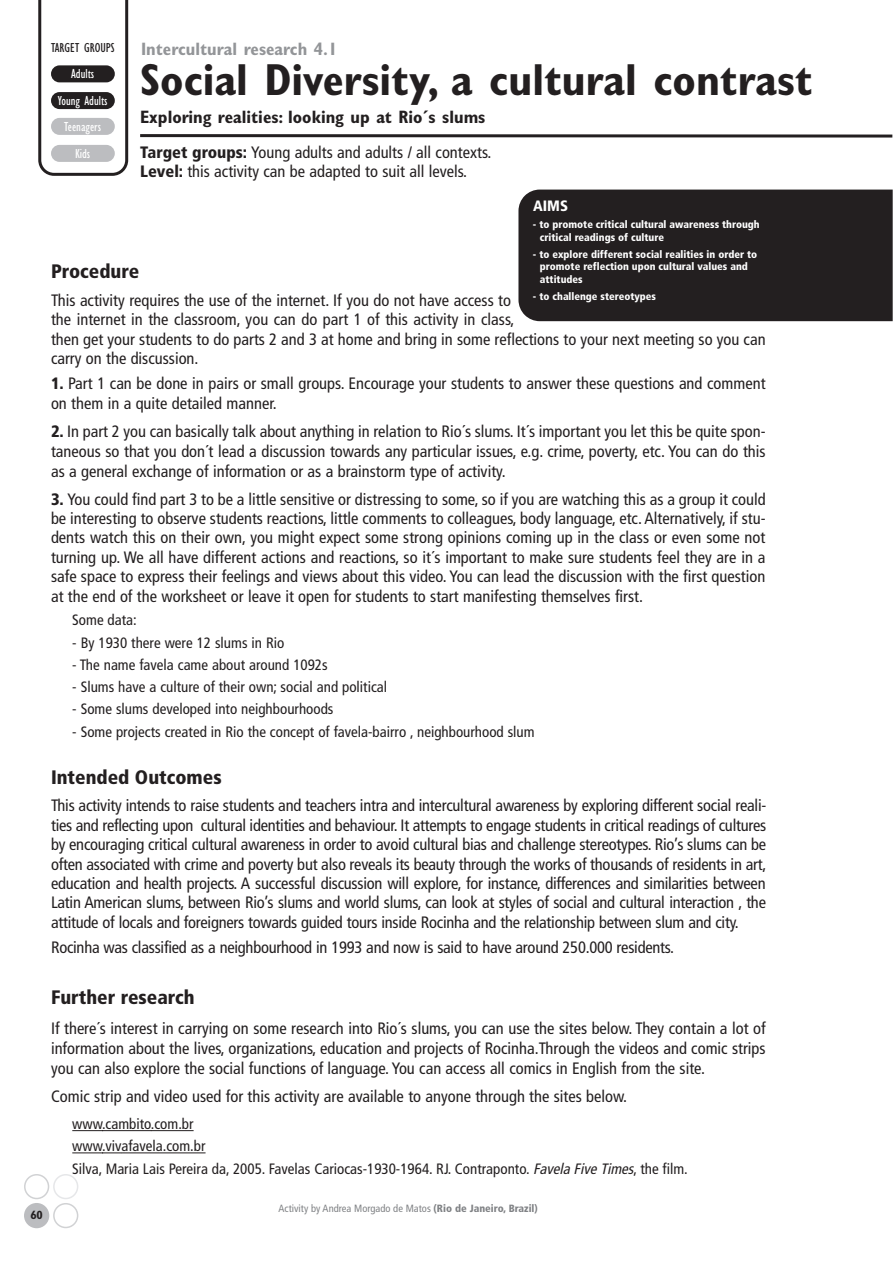
<style>
.page{position:relative;width:893px;height:1263px;background:#fff}
.page>*{position:absolute;margin:0;border:0;box-sizing:border-box;transform-origin:0 0}
.t1{font:700 condensed 45px "Gill Sans Std";color:#231f20}
.t2{font:900 condensed 19.5px "Frutiger LT Std";color:#231f20}
.t3{font:700 condensed 18px "Gill Sans Std";color:#231f20}
.t4{font:700 condensed 18px "Gill Sans Std";color:#939598}
.t5{font:condensed 16.5px/19.4px "Frutiger LT Std";color:#231f20;text-align:justify}
.t6{font:condensed 15px/22.2px "Frutiger LT Std";color:#231f20}
.t7{font:900 condensed 15px "Frutiger LT Std";color:#fff}
.t8{font:condensed 13.5px/27px "Gill Sans Std";color:#fff;text-align:center}
.t9{font:condensed 13.5px "Gill Sans Std";color:#231f20}
.t10{font:700 condensed 12px "Gill Sans Std";color:#231f20}
.t11{font:900 condensed 10.5px/12.6px "Frutiger LT Std";color:#fff}
.t12{font:condensed 10.5px "Frutiger LT Std";color:#808285}
.s1{font-weight:900}
.s2{font-style:italic}
</style>
<div class="page">
<svg style="left:38px;top:0;width:90px;height:176px"></svg>
<svg style="left:140px;top:134px;width:753px;height:4px;background:#595657"></svg>
<svg style="left:24px;top:1174px;width:54px;height:54px"></svg>
<div style="left:24px;top:1203px;width:25px;height:25px;background:#bcbdc0;border-radius:50%"></div>
<hr style="left:72px;top:1130px;width:31px;height:1px;background:#231f20">
<hr style="left:102px;top:1130px;width:49px;height:1px;background:#231f20">
<hr style="left:151px;top:1130px;width:43px;height:1px;background:#231f20">
<hr style="left:72px;top:1152px;width:31px;height:1px;background:#231f20">
<svg style="left:102px;top:1152px;width:19px;height:1px"></svg>
<hr style="left:121px;top:1152px;width:85px;height:1px;background:#231f20">
<div style="left:51px;top:65px;width:64px;height:17px;background:#231f20;border-radius:9px"></div>
<div style="left:51px;top:118px;width:64px;height:17px;background:#bcbdc0;border-radius:9px"></div>
<div style="left:51px;top:145px;width:64px;height:17px;background:#bcbdc0;border-radius:9px"></div>
<div style="left:518px;top:190px;width:375px;height:131px;background:#231f20"></div>
<div style="left:51px;top:92px;width:64px;height:17px;background:#231f20;border-radius:9px"></div>
<p class="t9" style="left:51px;top:42px;width:65px">TARGET GROUPS</p>
<p class="t4" style="left:141px;top:42px;width:198px">Intercultural research 4.1</p>
<p class="t8" style="left:71px;top:61px;width:25px">Adults</p>
<p class="t8" style="left:58px;top:88px;width:51px">Young Adults</p>
<p class="t8" style="left:64px;top:114px;width:38px">Teenagers<br>Kids</p>
<h1 class="t1" style="left:140px;top:63px;width:674px">Social Diversity, a cultural contrast</h1>
<p class="t3" style="left:140px;top:110px;width:347px">Exploring realities: looking up at Rio´s slums</p>
<p class="t5" style="left:140px;top:143px;width:353px;line-height:19.8px"><span class="s1">Target groups:</span> Young adults and adults / all contexts.<br><span class="s1">Level:</span> this activity can be adapted to suit all levels.</p>
<p class="t7" style="left:533px;top:200px;width:36px">AIMS</p>
<p class="t11" style="left:540px;top:219px;width:221px;text-indent:-7px">- to promote critical cultural awareness through critical readings of culture</p>
<p class="t11" style="left:540px;top:249px;width:219px;text-indent:-7px">- to explore different social realities in order to promote reflection upon cultural values and attitudes</p>
<p class="t11" style="left:533px;top:291px;width:125px">- to challenge stereotypes</p>
<p class="t2" style="left:51px;top:264px;width:90px">Procedure</p>
<p class="t5" style="left:51px;top:292px;width:716px;text-align:left">This activity requires the use of the internet. If you do not have access to<br>the internet in the classroom, you can do part 1 of this activity in class,<br>then get your students to do parts 2 and 3 at home and bring in some reflections to your next meeting so you can carry on the discussion.</p>
<p class="t5" style="left:51px;top:375px;width:716px;line-height:19.8px"><span class="s1">1.</span> Part 1 can be done in pairs or small groups. Encourage your students to answer these questions and comment on them in a quite detailed manner.</p>
<p class="t5" style="left:51px;top:423px;width:716px;line-height:19.8px"><span class="s1">2.</span> In part 2 you can basically talk about anything in relation to Rio´s slums. It´s important you let this be quite spon&shy;taneous so that you don´t lead a discussion towards any particular issues, e.g. crime, poverty, etc. You can do this as a general exchange of information or as a brainstorm type of activity.</p>
<p class="t5" style="left:51px;top:491px;width:716px"><span class="s1">3.</span> You could find part 3 to be a little sensitive or distressing to some, so if you are watching this as a group it could be interesting to observe students reactions, little comments to colleagues, body language, etc. Alternatively, if stu&shy;dents watch this on their own, you might expect some strong opinions coming up in the class or even some not turning up. We all have different actions and reactions, so it´s important to make sure students feel they are in a safe space to express their feelings and views about this video. You can lead the discussion with the first question at the end of the worksheet or leave it open for students to start manifesting themselves first.</p>
<p class="t6" style="left:72px;top:610px;width:66px">Some data:</p>
<p class="t6" style="left:72px;top:632px;width:214px">- By 1930 there were 12 slums in Rio</p>
<p class="t6" style="left:72px;top:655px;width:257px">- The name favela came about around 1092s</p>
<p class="t6" style="left:72px;top:677px;width:316px">- Slums have a culture of their own; social and political</p>
<p class="t6" style="left:72px;top:699px;width:263px">- Some slums developed into neighbourhoods</p>
<p class="t6" style="left:72px;top:721px;width:464px">- Some projects created in Rio the concept of favela-bairro , neighbourhood slum</p>
<p class="t2" style="left:51px;top:769px;width:172px">Intended Outcomes</p>
<p class="t5" style="left:51px;top:797px;width:717px">This activity intends to raise students and teachers intra and intercultural awareness by exploring different social reali&shy;ties and reflecting upon cultural identities and behaviour. It attempts to engage students in critical readings of cultures by encouraging critical cultural awareness in order to avoid cultural bias and challenge stereotypes. Rio’s slums can be often associated with crime and poverty but also reveals its beauty through the works of thousands of residents in art, education and health projects. A successful discussion will explore, for instance, differences and similarities between Latin American slums, between Rio’s slums and world slums, can look at styles of social and cultural interaction , the attitude of locals and foreigners towards guided tours inside Rocinha and the relationship between slum and city.</p>
<p class="t5" style="left:51px;top:938px;width:624px">Rocinha was classified as a neighbourhood in 1993 and now is said to have around 250.000 residents.</p>
<p class="t2" style="left:51px;top:990px;width:145px">Further research</p>
<p class="t5" style="left:51px;top:1020px;width:716px;line-height:19.8px">If there´s interest in carrying on some research into Rio´s slums, you can use the sites below. They contain a lot of information about the lives, organizations, education and projects of Rocinha.Through the videos and comic strips you can also explore the social functions of language. You can access all comics in English from the site.</p>
<p class="t5" style="left:51px;top:1088px;width:578px">Comic strip and video used for this activity are available to anyone through the sites below.</p>
<p class="t6" style="left:72px;top:1114px;width:617px">www.cambito.com.br<br>www.vivafavela.com.br<br>Silva, Maria Lais Pereira da, 2005. Favelas Cariocas-1930-1964. RJ. Contraponto. <span class="s2">Favela Five Times</span>, the film.</p>
<p class="t10" style="left:30px;top:1211px;width:14px">60</p>
<p class="t12" style="left:279px;top:1204px;width:261px">Activity by Andrea Morgado de Matos <span class="s1">(Rio de Janeiro, Brazil)</span></p>
</div>
